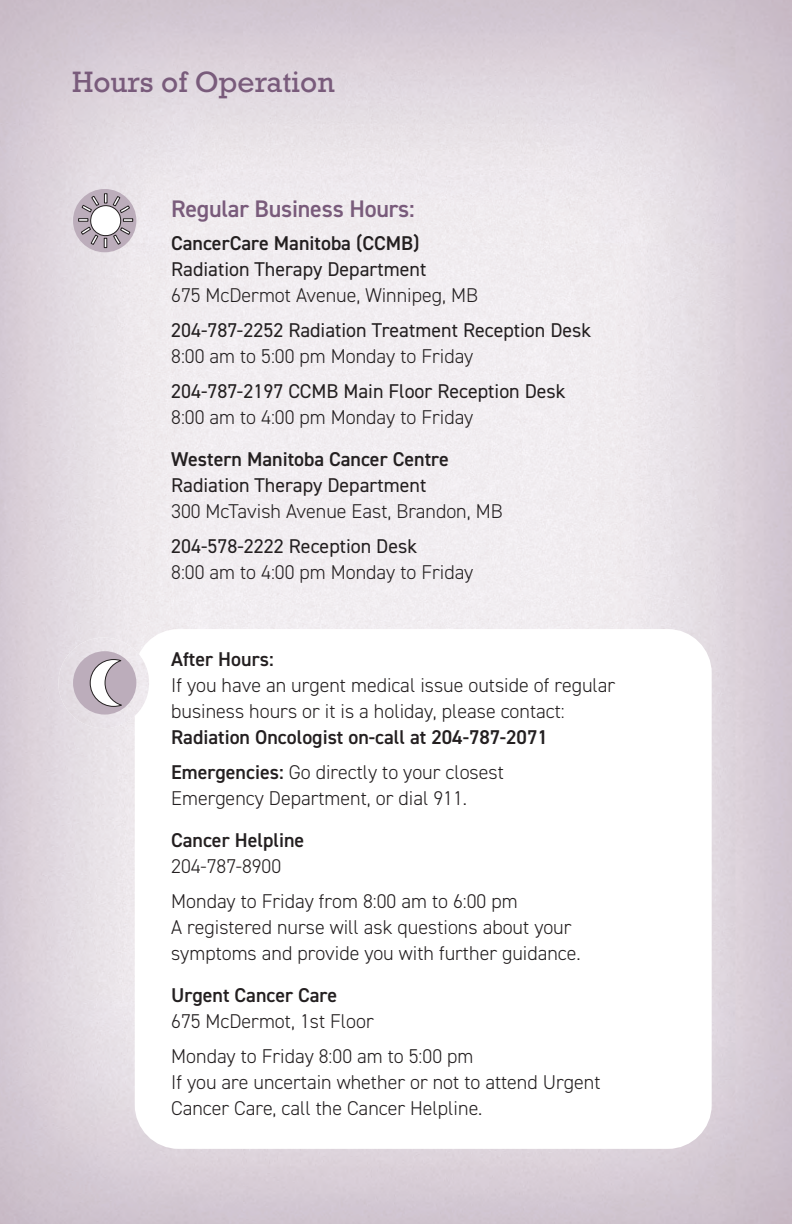
<style>
.page{position:relative;width:792px;height:1224px;background:#fff}
.page>*{position:absolute;margin:0;border:0;box-sizing:border-box;transform-origin:0 0}
.t1{font:30px "Rockwell Std";color:#795b7b}
.t2{font:600 24px "DIN2014";letter-spacing:-.01em;color:#795b7b}
.t3{font:300 20px/26px "DIN2014";color:#231f20}
.t4{font:600 20px/35px "DIN2014";color:#231f20}
.t5{font:20px "DIN2014";color:#231f20}
.s1{font-weight:300}
</style>
<div class="page">
<div style="left:135px;top:629px;width:577px;height:520px;border:20px solid #fff;border-radius:34px"></div>
<div style="left:73px;top:189px;width:63px;height:63px;background:#bcadbb;border-radius:50%"></div>
<div style="left:104px;top:193px;width:4px;height:11px;border:1px solid #231f20"></div>
<svg style="left:78px;top:194px;width:56px;height:54px"></svg>
<img style="left:58px;top:638px;width:91px;height:90px;border-radius:45px">
<div style="left:73px;top:651px;width:63px;height:64px;background:#bcadbb;border-radius:50%"></div>
<svg style="left:89px;top:659px;width:33px;height:48px"></svg>
<h1 class="t1" style="left:72px;top:65px;width:264px">Hours of Operation</h1>
<p class="t2" style="left:171px;top:193px;width:245px">Regular Business Hours:</p>
<p class="t4" style="left:171px;top:225px;width:250px">CancerCare Manitoba (CCMB)</p>
<p class="t5" style="left:171px;top:256px;width:257px">Radiation Therapy Department</p>
<p class="t3" style="left:171px;top:282px;width:308px">675 McDermot Avenue, Winnipeg, MB</p>
<p class="t5" style="left:171px;top:317px;width:422px">204-787-2252 Radiation Treatment Reception Desk</p>
<p class="t3" style="left:171px;top:343px;width:304px">8:00 am to 5:00 pm Monday to Friday</p>
<p class="t5" style="left:171px;top:378px;width:396px">204-787-2197 CCMB Main Floor Reception Desk</p>
<p class="t3" style="left:171px;top:404px;width:304px">8:00 am to 4:00 pm Monday to Friday</p>
<p class="t4" style="left:171px;top:441px;width:279px">Western Manitoba Cancer Centre</p>
<p class="t5" style="left:171px;top:472px;width:257px">Radiation Therapy Department</p>
<p class="t3" style="left:171px;top:498px;width:333px">300 McTavish Avenue East, Brandon, MB</p>
<p class="t5" style="left:171px;top:533px;width:248px">204-578-2222 Reception Desk</p>
<p class="t3" style="left:171px;top:559px;width:304px">8:00 am to 4:00 pm Monday to Friday</p>
<p class="t4" style="left:171px;top:641px;width:104px">After Hours:</p>
<p class="t3" style="left:171px;top:672px;width:446px">If you have an urgent medical issue outside of regular business hours or it is a holiday, please contact:</p>
<p class="t4" style="left:171px;top:719px;width:378px">Radiation Oncologist on-call at 204-787-2071<br>Emergencies: <span class="s1">Go directly to your closest</span></p>
<p class="t3" style="left:171px;top:785px;width:297px">Emergency Department, or dial 911.</p>
<p class="t4" style="left:171px;top:822px;width:135px">Cancer Helpline</p>
<p class="t3" style="left:171px;top:849px;width:348px;line-height:35px">204-787-8900<br>Monday to Friday from 8:00 am to 6:00 pm</p>
<p class="t3" style="left:171px;top:914px;width:411px">A registered nurse will ask questions about your symptoms and provide you with further guidance.</p>
<p class="t4" style="left:171px;top:977px;width:168px">Urgent Cancer Care</p>
<p class="t3" style="left:171px;top:1004px;width:304px;line-height:35px">675 McDermot, 1st Floor<br>Monday to Friday 8:00 am to 5:00 pm</p>
<p class="t3" style="left:171px;top:1069px;width:431px">If you are uncertain whether or not to attend Urgent<br>Cancer Care, call the Cancer Helpline.</p>
</div>
